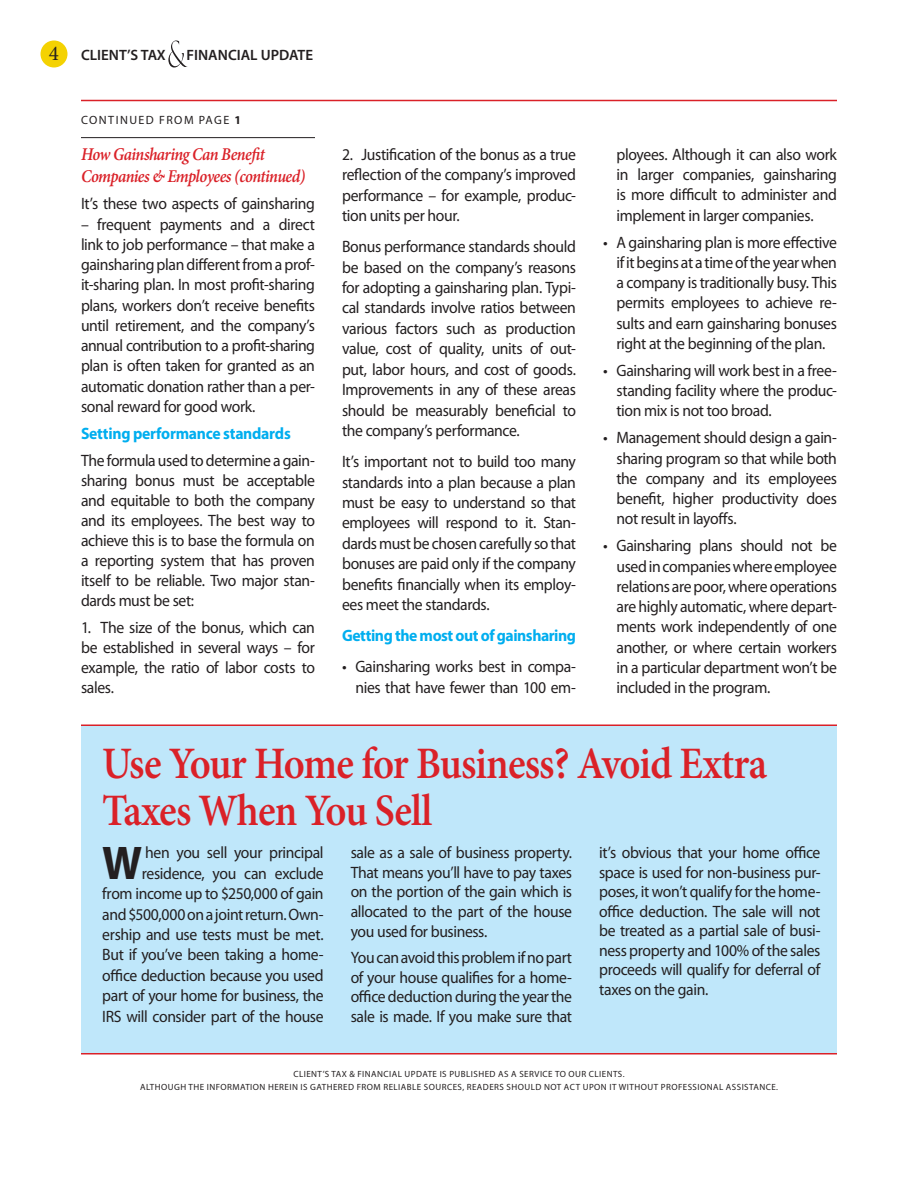
<style>
.page{position:relative;width:918px;height:1188px;background:#fff}
.page>*{position:absolute;margin:0;border:0;box-sizing:border-box;transform-origin:0 0}
.Body_1b_Initial_Cap{font:700 47.55px "Myriad Pro";color:#231f20;scale:.95 1}
.Head_1B_a{font:600 45px/46.5px "Minion Pro";letter-spacing:-.025em;color:#da2128;scale:.9 1}
.Page_Number{font:21px "Minion Pro";color:#231f20}
.Continued_Title{font:italic 600 18px/22.5px "Minion Pro";letter-spacing:-.035em;color:#da2128;scale:.9 1}
.Body_1b{font:16.5px/20.2px "Myriad Pro";letter-spacing:-.02em;color:#231f20;text-align:justify;scale:.95 1}
.Body_1b_Initial_Cap-2{font:16.5px/20.4px "Myriad Pro";letter-spacing:-.02em;color:#231f20;text-align:right;scale:.95 1}
.Blue_bold_sub_head{font:16.5px/20.2px "Myriad Pro";letter-spacing:-.025em;color:#231f20;scale:.95 1}
.Blue_bold_sub_head-2{font:700 16.5px "Myriad Pro";letter-spacing:-.02em;color:#00aeef;scale:.95 1}
.Body_1b-2{font:16.5px "Myriad Pro";letter-spacing:-.02em;color:#231f20}
.CTFU_Page_Header{font:600 15px "Myriad Pro";color:#231f20}
.Continued_From{font:12px "Myriad Pro";letter-spacing:.12em;color:#231f20}
.t1{font:9px "Myriad Pro";letter-spacing:.05em;color:#231f20}
.s1{font-weight:700}
</style>
<div class="page">
<hr style="left:81px;top:1053px;width:756px;height:1px;background:#da2128">
<div style="left:40px;top:40px;width:28px;height:28px;background:#f4d202;border-radius:50%"></div>
<svg style="left:168px;top:40px;width:20px;height:28px"></svg>
<hr style="left:81px;top:100px;width:756px;height:1px;background:#da2128">
<hr style="left:81px;top:137px;width:234px;height:1px;background:#231f20">
<div style="left:81px;top:726px;width:756px;height:327px;background:#bfe7fa"></div>
<hr style="left:81px;top:724px;width:756px;height:2px;background:#da2128">
<p class="Page_Number" style="left:49px;top:39px;width:12px">4</p>
<p class="CTFU_Page_Header" style="left:81px;top:45px;width:86px">CLIENT’S TAX</p>
<p class="CTFU_Page_Header" style="left:187px;top:45px;width:128px">FINANCIAL UPDATE</p>
<p class="Continued_From" style="left:81px;top:112px;width:161px">Continued from page <span class="s1">1</span></p>
<p class="Continued_Title" style="left:81px;top:143px;width:251px">How Gainsharing Can Benefit<br>Companies &amp; Employees (continued)</p>
<p class="Body_1b" style="left:81px;top:194px;width:248px">It’s these two aspects of gainsharing</p>
<p class="Body_1b" style="left:81px;top:214px;width:248px">– frequent payments and a direct link to job performance – that make a gainsharing plan different from a prof&shy;it-sharing plan. In most profit-sharing plans, workers don’t receive benefits until retirement, and the company’s annual contribution to a profit-sharing plan is often taken for granted as an automatic donation rather than a per&shy;sonal reward for good work.</p>
<p class="Blue_bold_sub_head-2" style="left:81px;top:423px;width:222px">Setting performance standards</p>
<p class="Body_1b" style="left:81px;top:450px;width:248px">The formula used to determine a gain&shy;sharing bonus must be acceptable and equitable to both the company and its employees. The best way to achieve this is to base the formula on a reporting system that has proven itself to be reliable. Two major stan&shy;dards must be set:</p>
<p class="Body_1b" style="left:81px;top:617px;width:248px">1. The size of the bonus, which can be established in several ways – for example, the ratio of labor costs to sales.</p>
<p class="Body_1b" style="left:342px;top:144px;width:248px">2. Justification of the bonus as a true reflection of the company’s improved performance – for example, produc&shy;tion units per hour.</p>
<p class="Body_1b" style="left:342px;top:236px;width:248px">Bonus performance standards should be based on the company’s reasons for adopting a gainsharing plan. Typi&shy;cal standards involve ratios between various factors such as production value, cost of quality, units of out&shy;put, labor hours, and cost of goods.<br>Improvements in any of these areas should be measurably beneficial to the company’s performance.</p>
<p class="Body_1b" style="left:342px;top:451px;width:248px">It’s important not to build too many standards into a plan because a plan must be easy to understand so that employees will respond to it. Stan&shy;dards must be chosen carefully so that bonuses are paid only if the company benefits financially when its employ&shy;ees meet the standards.</p>
<p class="Blue_bold_sub_head-2" style="left:342px;top:625px;width:248px">Getting the most out of gainsharing</p>
<p class="Blue_bold_sub_head" style="left:356px;top:657px;width:234px">Gainsharing works best in compa&shy;nies that have fewer than 100 em-</p>
<p class="Body_1b-2" style="left:342px;top:657px;width:6px">•</p>
<p class="Body_1b-2" style="left:603px;top:232px;width:6px">•</p>
<p class="Body_1b-2" style="left:603px;top:360px;width:6px">•</p>
<p class="Body_1b-2" style="left:603px;top:428px;width:6px">•</p>
<p class="Body_1b-2" style="left:603px;top:536px;width:6px">•</p>
<p class="Blue_bold_sub_head" style="left:617px;top:144px;width:234px;text-align:justify">ployees. Although it can also work in larger companies, gainsharing is more difficult to administer and implement in larger companies.</p>
<p class="Body_1b" style="left:617px;top:232px;width:234px">A gainsharing plan is more effective if it begins at a time of the year when a company is traditionally busy. This permits employees to achieve re&shy;sults and earn gainsharing bonuses right at the beginning of the plan.</p>
<p class="Body_1b" style="left:617px;top:360px;width:234px">Gainsharing will work best in a free&shy;standing facility where the produc&shy;tion mix is not too broad.</p>
<p class="Body_1b" style="left:617px;top:427px;width:234px">Management should design a gain&shy;sharing program so that while both the company and its employees benefit, higher productivity does not result in layoffs.</p>
<p class="Body_1b" style="left:617px;top:535px;width:234px">Gainsharing plans should not be used in companies where employee relations are poor, where operations are highly automatic, where depart&shy;ments work independently of one another, or where certain workers in a particular department won’t be included in the program.</p>
<p class="Head_1B_a" style="left:102px;top:740px;width:740px">Use Your Home for Business? Avoid Extra<br>Taxes When You Sell</p>
<p class="Body_1b_Initial_Cap-2" style="left:102px;top:842px;width:235px">hen you sell your principal residence, you can exclude<br>from income up to $250,000 of gain and $500,000 on a joint return. Own&shy;ership and use tests must be met.<br>But if you’ve been taking a home&shy;office deduction because you used part of your home for business, the<br>IRS will consider part of the house</p>
<p class="Body_1b_Initial_Cap-2" style="left:351px;top:843px;width:235px;line-height:19.6px;text-align:justify">sale as a sale of business property.<br>That means you’ll have to pay taxes on the portion of the gain which is allocated to the part of the house you used for business.</p>
<p class="Body_1b_Initial_Cap" style="left:102px;top:832px;width:44px">W</p>
<p class="Body_1b" style="left:351px;top:948px;width:235px;line-height:19.5px">You can avoid this problem if no part of your house qualifies for a home&shy;office deduction during the year the sale is made. If you make sure that</p>
<p class="Body_1b" style="left:599px;top:843px;width:235px;line-height:19.5px">it’s obvious that your home office space is used for non-business pur&shy;poses, it won’t qualify for the home&shy;office deduction. The sale will not be treated as a partial sale of busi&shy;ness property and 100% of the sales proceeds will qualify for deferral of taxes on the gain.</p>
<p class="t1" style="left:293px;top:1068px;width:232px">Client’s Tax &amp; Financial Update is published as a serv</p>
<p class="t1" style="left:540px;top:1068px;width:86px">ice to our clients.</p>
<p class="t1" style="left:140px;top:1082px;width:6px">Alth</p>
<p class="t1" style="left:161px;top:1082px;width:34px">ough the</p>
<p class="t1" style="left:207px;top:1082px;width:68px">information here</p>
<p class="t1" style="left:289px;top:1082px;width:39px">in is gathere</p>
<p class="t1" style="left:348px;top:1082px;width:65px">d from reliable</p>
<p class="t1" style="left:424px;top:1082px;width:24px">sources</p>
<p class="t1" style="left:462px;top:1082px;width:33px">, readers</p>
<p class="t1" style="left:507px;top:1082px;width:177px">should not act upon it without profess</p>
<p class="t1" style="left:698px;top:1082px;width:82px">ional assistance.</p>
</div>
